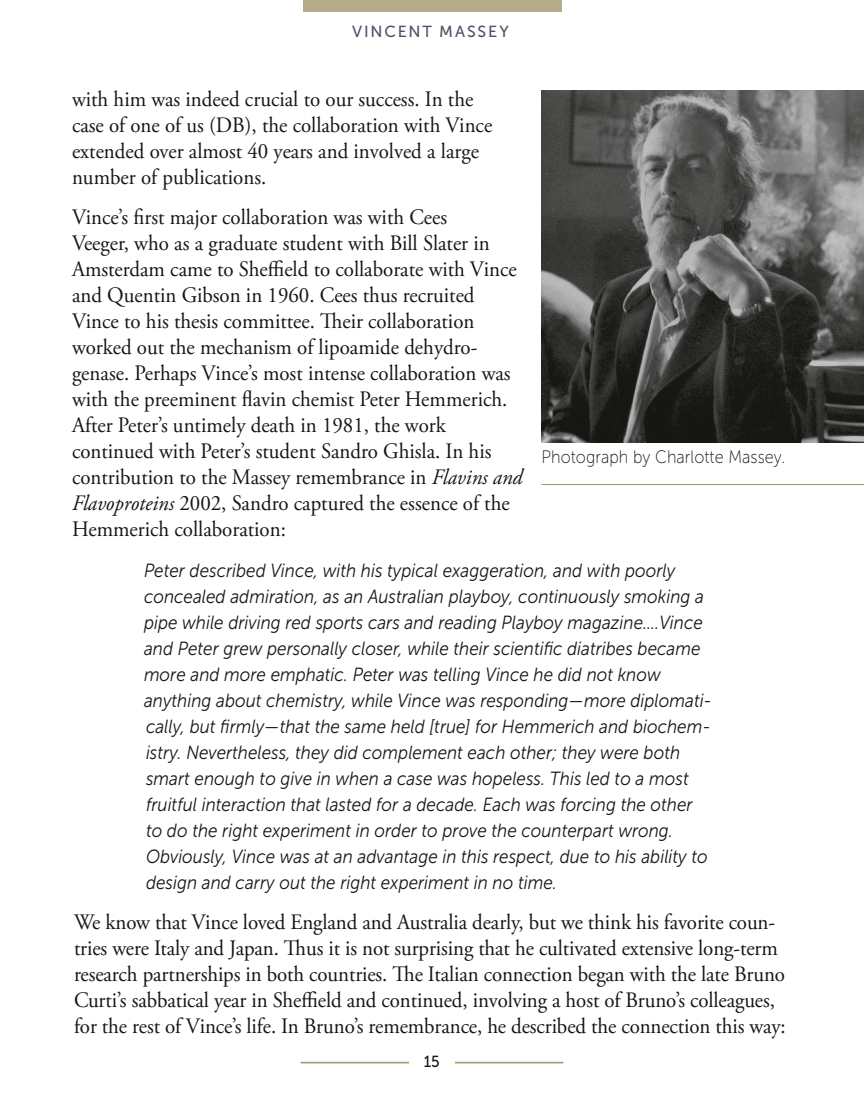
<style>
.page{position:relative;width:864px;height:1098px;background:#fff}
.page>*{position:absolute;margin:0;border:0;box-sizing:border-box;transform-origin:0 0}
.t1{font:22px/26px "Adobe Garamond Pro";color:#161713;scale:.95 1}
.t2{font:italic 19px/26px "Museo Sans 300";color:#161713;scale:.9 1}
.t3{font:18px "Museo Sans 100";letter-spacing:.005em;color:#161713;scale:.9 1}
.t4{font:16px "Museo Sans 500";letter-spacing:.115em;color:#5b4e68}
.t5{font:16px "Museo Sans 500";color:#161713;scale:.95 1}
.s1{font-style:italic}
</style>
<div class="page">
<hr style="left:301px;top:1062px;width:262px;height:1px;background:#a09469">
<hr style="left:301px;top:1063px;width:262px;height:1px;background:#a09469">
<div style="left:409px;top:1055px;width:45px;height:27px;background:#fff"></div>
<div style="left:303px;top:0;width:258px;height:12px;background:#b6ac8c"></div>
<img style="left:542px;top:90px;width:322px;height:352px">
<hr style="left:541px;top:484px;width:323px;height:1px;background:#a09469">
<p class="t4" style="left:352px;top:23px;width:158px">VINCENT MASSEY</p>
<p class="t1" style="left:72px;top:87px;width:444px">with him was indeed crucial to our success. In the case of one of us (DB), the collaboration with Vince extended over almost 40 years and involved a large number of publications.</p>
<p class="t1" style="left:72px;top:205px;width:476px">Vince’s first major collaboration was with Cees<br>Veeger, who as a graduate student with Bill Slater in Amsterdam came to Sheffield to collaborate with Vince and Quentin Gibson in 1960. Cees thus recruited Vince to his thesis committee. Their collaboration worked out the mechanism of lipoamide dehydro&shy;genase. Perhaps Vince’s most intense collaboration was with the preeminent flavin chemist Peter Hemmerich.<br>After Peter’s untimely death in 1981, the work continued with Peter’s student Sandro Ghisla. In his contribution to the Massey remembrance in <span class="s1">Flavins and Flavoproteins</span> 2002, Sandro captured the essence of the Hemmerich collaboration:</p>
<p class="t2" style="left:144px;top:557px;width:633px">Peter described Vince, with his typical exaggeration, and with poorly concealed admiration, as an Australian playboy, continuously smoking a pipe while driving red sports cars and reading Playboy magazine.…Vince and Peter grew personally closer, while their scientific diatribes became more and more emphatic. Peter was telling Vince he did not know anything about chemistry, while Vince was responding—more diplomati&shy;cally, but firmly—that the same held [true] for Hemmerich and biochem&shy;istry. Nevertheless, they did complement each other; they were both smart enough to give in when a case was hopeless. This led to a most fruitful interaction that lasted for a decade. Each was forcing the other<br>to do the right experiment in order to prove the counterpart wrong.<br>Obviously, Vince was at an advantage in this respect, due to his ability to design and carry out the right experiment in no time.</p>
<p class="t1" style="left:74px;top:910px;width:751px">We know that Vince loved England and Australia dearly, but we think his favorite coun&shy;tries were Italy and Japan. Thus it is not surprising that he cultivated extensive long-term research partnerships in both countries. The Italian connection began with the late Bruno Curti’s sabbatical year in Sheffield and continued, involving a host of Bruno’s colleagues, for the rest of Vince’s life. In Bruno’s remembrance, he described the connection this way:</p>
<p class="t3" style="left:541px;top:447px;width:273px">Photograph by Charlotte Massey.</p>
<p class="t5" style="left:424px;top:1052px;width:18px">15</p>
</div>
